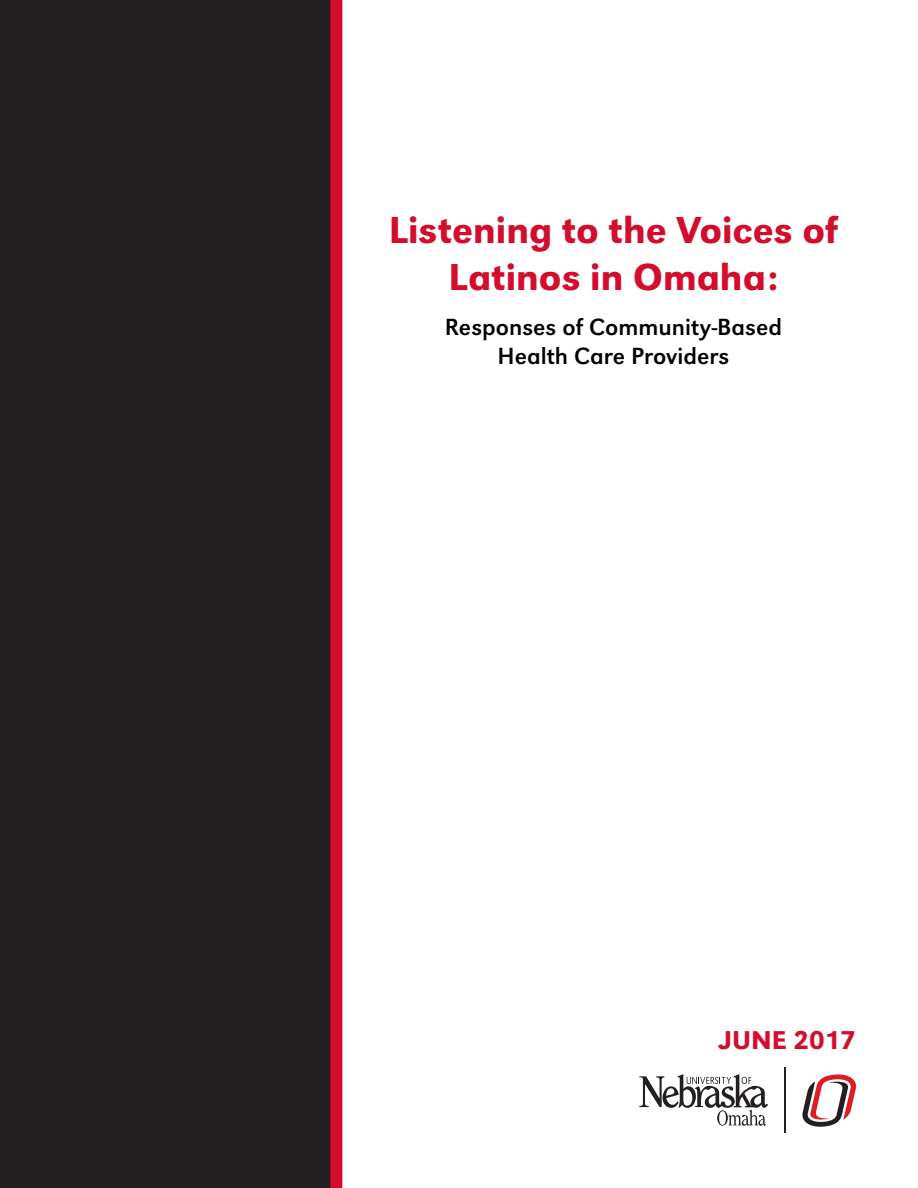
<style>
.page{position:relative;width:918px;height:1188px;background:#fff}
.page>*{position:absolute;margin:0;border:0;box-sizing:border-box;transform-origin:0 0}
.t1{font:500 39px/46.8px "URW Grotesk";color:#d30d2b;text-align:center}
.t2{font:500 26.7px "URW Grotesk";color:#d30d2b}
.subheader{font:24.3px/29.1px "URW Grotesk";color:#000;text-align:center}
</style>
<div class="page">
<div style="left:0;top:0;width:342px;height:1188px;background:#231f20"></div>
<svg style="left:639px;top:1074px;width:129px;height:52px"></svg>
<hr style="left:784px;top:1067px;width:2px;height:66px;background:#231f20">
<svg style="left:802px;top:1074px;width:54px;height:53px"></svg>
<p class="t1" style="left:389px;top:207px;width:451px">Listening to the Voices of<br>Latinos in Omaha:</p>
<p class="subheader" style="left:445px;top:312px;width:339px">Responses of Community-Based<br>Health Care Providers</p>
<p class="t2" style="left:719px;top:1025px;width:138px">JUNE 2017</p>
</div>
